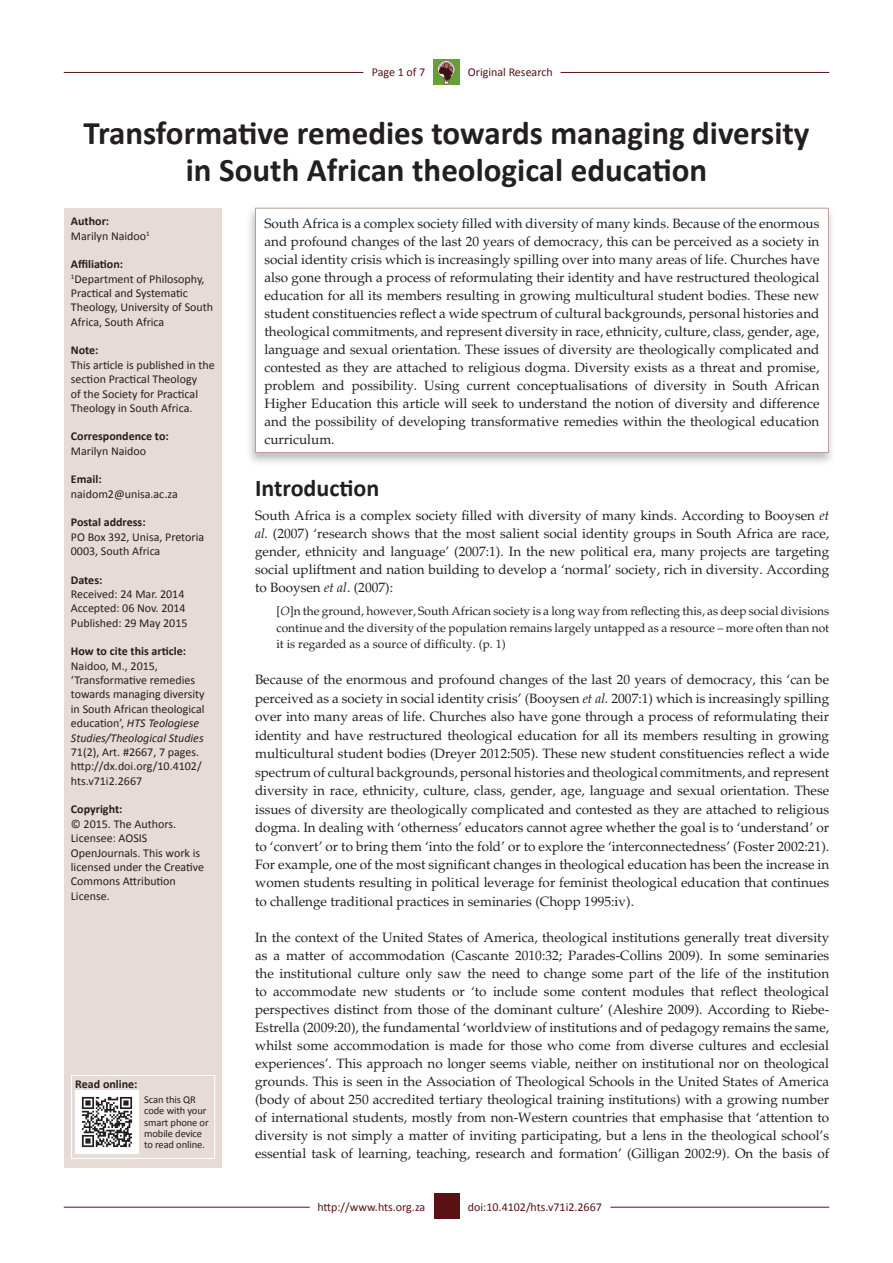
<style>
.page{position:relative;width:893px;height:1263px;background:#fff}
.page>*{position:absolute;margin:0;border:0;box-sizing:border-box;transform-origin:0 0}
.Article_Title{font:700 33px/37.5px "Calibri";color:#231f20;text-align:center}
._1{font:700 24px "Calibri";color:#231f20}
.Text{font:13.5px/18.5px "Palatino";color:#231f20;text-align:justify}
.Abstract_Text{font:13.5px/18px "Palatino";color:#231f20;text-align:justify}
.Text1{font:13.5px/18px "Palatino";color:#231f20;text-align:justify}
.Sidebar_text{font:12px/14.4px "Calibri";color:#231f20}
.Quote_First{font:12px/16.5px "Palatino";color:#231f20;text-align:justify}
.Sidebar_head{font:700 12px "Calibri";color:#231f20}
.RRH_Bottom{font:12px "Calibri";color:#581214}
.LRH_Bottom{font:12px "Calibri";letter-spacing:-.005em;color:#581214}
.RRH{font:12px "Calibri";color:#581214}
.LRH{font:12px "Calibri";letter-spacing:-.005em;color:#581214}
.Sidebar_text-2{font:10.5px/11.2px "Calibri";letter-spacing:-.01em;color:#231f20}
.s1{font-style:italic}
</style>
<div class="page">
<hr style="left:64px;top:1207px;width:246px;height:1px;background:#581214">
<hr style="left:610px;top:1207px;width:219px;height:1px;background:#581214">
<hr style="left:64px;top:72px;width:299px;height:1px;background:#581214">
<hr style="left:561px;top:72px;width:268px;height:1px;background:#581214">
<img style="left:434px;top:59px;width:25px;height:25px">
<div style="left:434px;top:1193px;width:25px;height:26px;background:#581214"></div>
<div style="left:65px;top:208px;width:157px;height:959px;background:#e6dbd7"></div>
<div style="left:246px;top:205px;width:590px;height:262px;background:#231f20;opacity:.3"></div>
<div style="left:255px;top:208px;width:573px;height:244px;background:#fff"></div>
<div style="left:255px;top:208px;width:574px;height:245px;border:1px solid #be9f98"></div>
<div style="left:71px;top:1075px;width:144px;height:84px;border:1px solid #fff"></div>
<img style="left:75px;top:1091px;width:63px;height:63px">
<p class="LRH" style="left:372px;top:65px;width:55px">Page 1 of 7</p>
<p class="RRH" style="left:468px;top:65px;width:86px">Original Research</p>
<p class="Article_Title" style="left:83px;top:113px;width:728px">Transformative remedies towards managing diversity in South African theological education</p>
<p class="Abstract_Text" style="left:264px;top:214px;width:557px">South Africa is a complex society filled with diversity of many kinds. Because of the enormous and profound changes of the last 20 years of democracy, this can be perceived as a society in social identity crisis which is increasingly spilling over into many areas of life. Churches have also gone through a process of reformulating their identity and have restructured theological education for all its members resulting in growing multicultural student bodies. These new student constituencies reflect a wide spectrum of cultural backgrounds, personal histories and theological commitments, and represent diversity in race, ethnicity, culture, class, gender, age, language and sexual orientation. These issues of diversity are theologically complicated and contested as they are attached to religious dogma. Diversity exists as a threat and promise, problem and possibility. Using current conceptualisations of diversity in South African Higher Education this article will seek to understand the notion of diversity and difference and the possibility of developing transformative remedies within the theological education curriculum.</p>
<p class="Sidebar_head" style="left:71px;top:214px;width:40px">Author:</p>
<p class="Sidebar_text" style="left:71px;top:229px;width:80px">Marilyn Naidoo<sup>1</sup></p>
<p class="Sidebar_head" style="left:71px;top:257px;width:54px">Affiliation:</p>
<p class="Sidebar_text" style="left:71px;top:271px;width:144px"><sup>1</sup>Department of Philosophy,<br>Practical and Systematic<br>Theology, University of South<br>Africa, South Africa</p>
<p class="Sidebar_head" style="left:71px;top:343px;width:29px">Note:</p>
<p class="Sidebar_text" style="left:71px;top:358px;width:146px">This article is published in the section Practical Theology<br>of the Society for Practical<br>Theology in South Africa.</p>
<p class="Sidebar_head" style="left:71px;top:429px;width:99px">Correspondence to:</p>
<p class="Sidebar_text" style="left:71px;top:444px;width:77px">Marilyn Naidoo</p>
<p class="Sidebar_head" style="left:71px;top:472px;width:32px">Email:</p>
<p class="Sidebar_text" style="left:71px;top:487px;width:108px">naidom2@unisa.ac.za</p>
<p class="Sidebar_head" style="left:71px;top:515px;width:76px">Postal address:</p>
<p class="Sidebar_text" style="left:71px;top:529px;width:135px">PO Box 392, Unisa, Pretoria<br>0003, South Africa</p>
<p class="Sidebar_head" style="left:71px;top:572px;width:33px">Dates:</p>
<p class="Sidebar_text" style="left:71px;top:587px;width:115px">Received: 24 Mar. 2014</p>
<p class="Sidebar_text" style="left:71px;top:601px;width:116px">Accepted: 06 Nov. 2014</p>
<p class="Sidebar_text" style="left:71px;top:616px;width:118px">Published: 29 May 2015</p>
<p class="Sidebar_head" style="left:71px;top:644px;width:117px">How to cite this article:</p>
<p class="Sidebar_text" style="left:71px;top:658px;width:135px">Naidoo, M., 2015, ‘Transformative remedies towards managing diversity in South African theological education’, <span class="s1">HTS Teologiese<br>Studies/Theological Studies<br></span>71(2), Art. #2667, 7 pages. http://dx.doi.org/10.4102/ hts.v71i2.2667</p>
<p class="Sidebar_head" style="left:71px;top:802px;width:53px">Copyright:</p>
<p class="Sidebar_text" style="left:71px;top:817px;width:135px">© 2015. The Authors.<br>Licensee: AOSIS<br>OpenJournals. This work is licensed under the Creative<br>Commons Attribution<br>License.</p>
<p class="_1" style="left:255px;top:474px;width:126px">Introduction</p>
<p class="Text1" style="left:255px;top:507px;width:576px">South Africa is a complex society filled with diversity of many kinds. According to Booysen <span class="s1">et al.</span> (2007) ‘research shows that the most salient social identity groups in South Africa are race, gender, ethnicity and language’ (2007:1). In the new political era, many projects are targeting social upliftment and nation building to develop a ‘normal’ society, rich in diversity. According to Booysen <span class="s1">et al</span>. (2007):</p>
<p class="Quote_First" style="left:276px;top:603px;width:554px">[<span class="s1">O</span>]n the ground, however, South African society is a long way from reflecting this, as deep social divisions continue and the diversity of the population remains largely untapped as a resource – more often than not it is regarded as a source of difficulty. (p. 1)</p>
<p class="Text" style="left:255px;top:671px;width:576px">Because of the enormous and profound changes of the last 20 years of democracy, this ‘can be perceived as a society in social identity crisis’ (Booysen <span class="s1">et al.</span> 2007:1) which is increasingly spilling over into many areas of life. Churches also have gone through a process of reformulating their identity and have restructured theological education for all its members resulting in growing multicultural student bodies (Dreyer 2012:505). These new student constituencies reflect a wide spectrum of cultural backgrounds, personal histories and theological commitments, and represent diversity in race, ethnicity, culture, class, gender, age, language and sexual orientation. These issues of diversity are theologically complicated and contested as they are attached to religious dogma. In dealing with ‘otherness’ educators cannot agree whether the goal is to ‘understand’ or to ‘convert’ or to bring them ‘into the fold’ or to explore the ‘interconnectedness’ (Foster 2002:21).<br>For example, one of the most significant changes in theological education has been the increase in women students resulting in political leverage for feminist theological education that continues to challenge traditional practices in seminaries (Chopp 1995:iv).</p>
<p class="Text" style="left:255px;top:928px;width:576px;line-height:18px">In the context of the United States of America, theological institutions generally treat diversity as a matter of accommodation (Cascante 2010:32; Parades-Collins 2009). In some seminaries the institutional culture only saw the need to change some part of the life of the institution to accommodate new students or ‘to include some content modules that reflect theological perspectives distinct from those of the dominant culture’ (Aleshire 2009). According to Riebe-Estrella (2009:20), the fundamental ‘worldview of institutions and of pedagogy remains the same, whilst some accommodation is made for those who come from diverse cultures and ecclesial experiences’. This approach no longer seems viable, neither on institutional nor on theological grounds. This is seen in the Association of Theological Schools in the United States of America (body of about 250 accredited tertiary theological training institutions) with a growing number of international students, mostly from non-Western countries that emphasise that ‘attention to diversity is not simply a matter of inviting participating, but a lens in the theological school’s essential task of learning, teaching, research and formation’ (Gilligan 2002:9). On the basis of</p>
<p class="Sidebar_head" style="left:75px;top:1077px;width:64px">Read online:</p>
<p class="Sidebar_text-2" style="left:144px;top:1094px;width:66px">Scan this QR code with your smart phone or mobile device to read online.</p>
<p class="LRH_Bottom" style="left:317px;top:1199px;width:109px">http://www.hts.org.za</p>
<p class="RRH_Bottom" style="left:468px;top:1199px;width:136px">doi:10.4102/hts.v71i2.2667</p>
</div>
